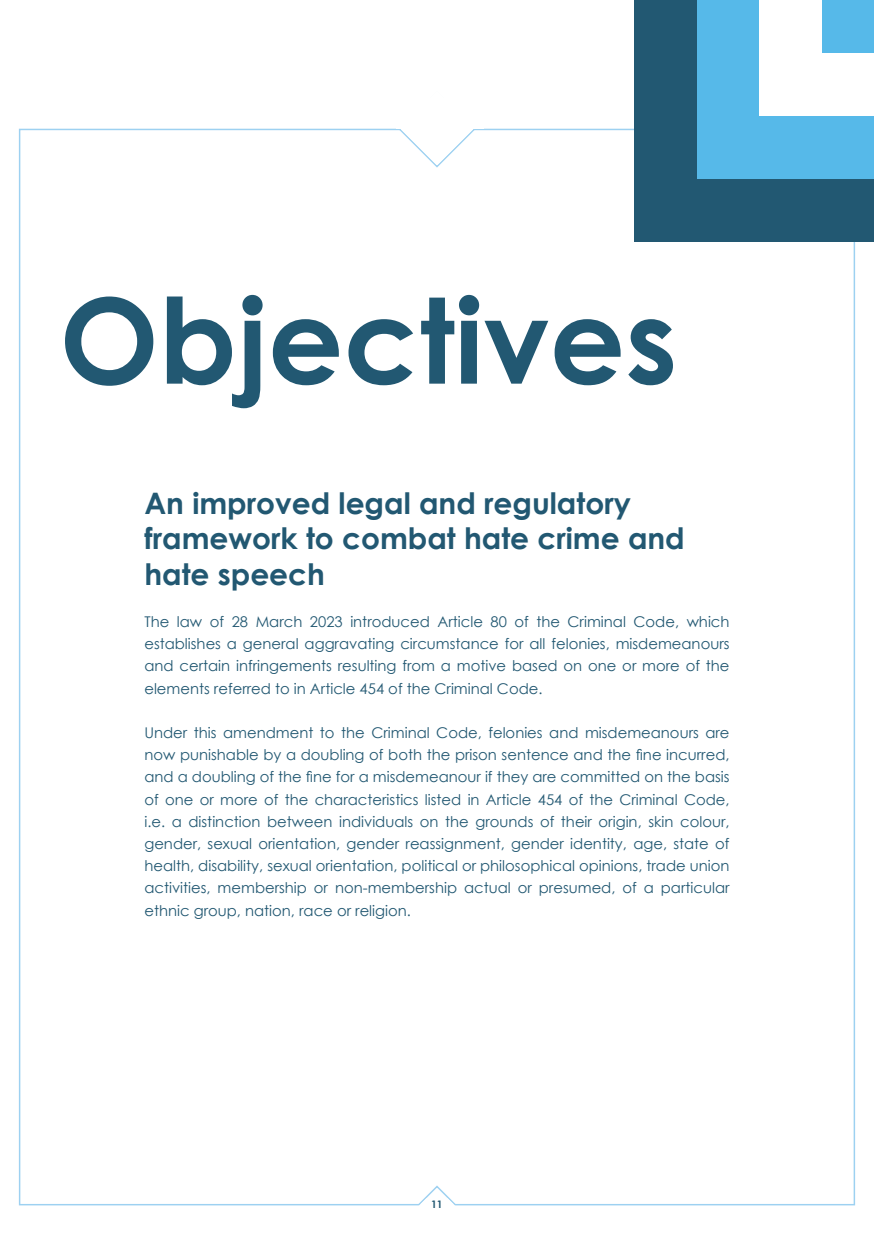
<style>
.page{position:relative;width:874px;height:1241px;background:#fff}
.page>*{position:absolute;margin:0;border:0;box-sizing:border-box;transform-origin:0 0}
.t1{font:700 118.3px "Century Gothic";color:#225872}
.t2{font:700 29.57px/35.5px "Century Gothic";color:#225872}
.t3{font:14.7px/22.2px "Century Gothic";color:#225872;text-align:justify}
.t4{font:700 10.33px "Century Gothic";color:#225872}
</style>
<div class="page">
<svg style="left:416px;top:1185px;width:41px;height:21px"></svg>
<svg style="left:397px;top:129px;width:79px;height:39px"></svg>
<div style="left:633px;top:0;width:240px;height:242px;background:#225872"></div>
<div style="left:696px;top:0;width:177px;height:179px;background:#56b9e9"></div>
<div style="left:759px;top:0;width:114px;height:116px;background:#fff"></div>
<div style="left:822px;top:0;width:51px;height:53px;background:#56b9e9"></div>
<h1 class="t1" style="left:59px;top:251px;width:619px">Objectives</h1>
<h2 class="t2" style="left:144px;top:484px;width:541px">An improved legal and regulatory framework to combat hate crime and hate speech</h2>
<p class="t3" style="left:144px;top:610px;width:586px">The law of 28 March 2023 introduced Article 80 of the Criminal Code, which establishes a general aggravating circumstance for all felonies, misdemeanours and certain infringements resulting from a motive based on one or more of the elements referred to in Article 454 of the Criminal Code.</p>
<p class="t3" style="left:144px;top:721px;width:586px">Under this amendment to the Criminal Code, felonies and misdemeanours are now punishable by a doubling of both the prison sentence and the fine incurred, and a doubling of the fine for a misdemeanour if they are committed on the basis of one or more of the characteristics listed in Article 454 of the Criminal Code, i.e. a distinction between individuals on the grounds of their origin, skin colour, gender, sexual orientation, gender reassignment, gender identity, age, state of health, disability, sexual orientation, political or philosophical opinions, trade union activities, membership or non-membership actual or presumed, of a particular ethnic group, nation, race or religion.</p>
<p class="t4" style="left:431px;top:1195px;width:13px">11</p>
</div>
